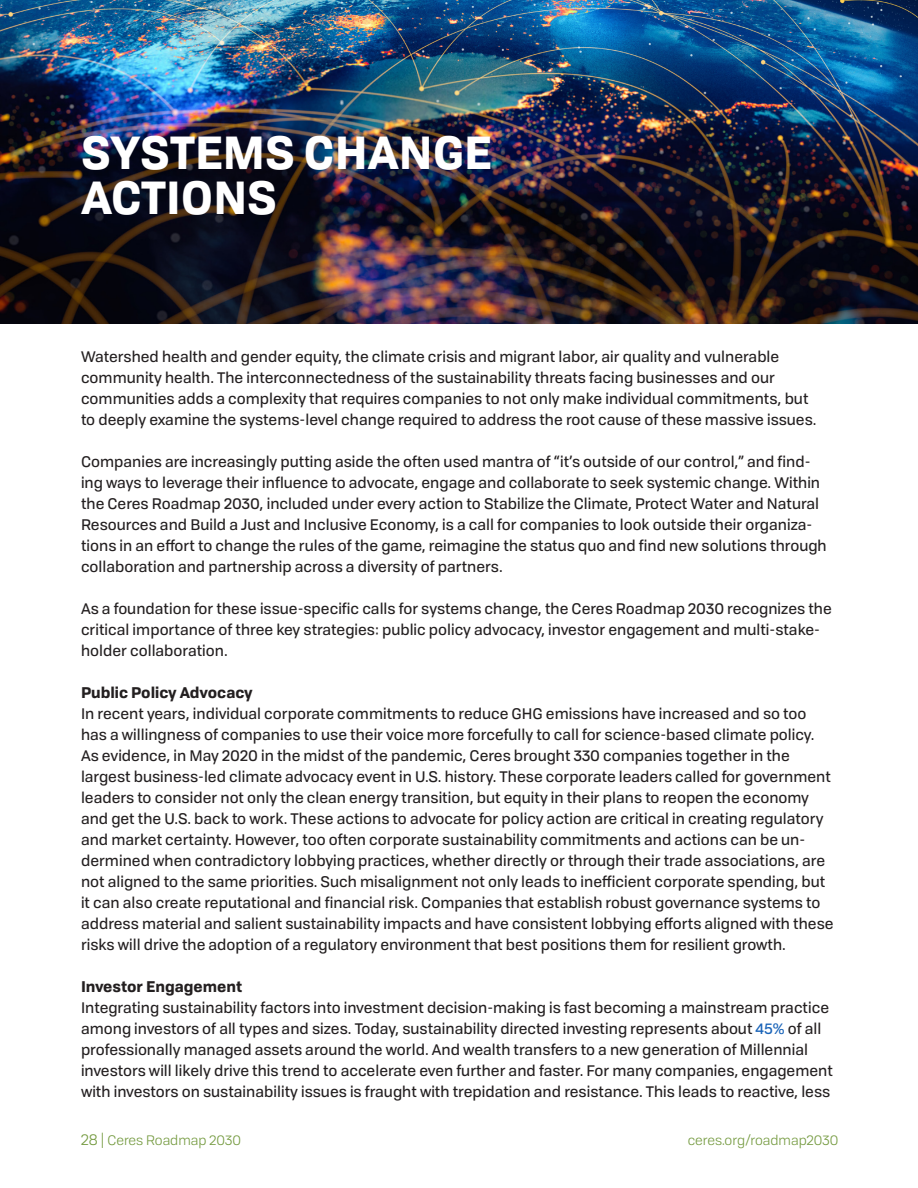
<style>
.page{position:relative;width:918px;height:1188px;background:#fff}
.page>*{position:absolute;margin:0;border:0;box-sizing:border-box;transform-origin:0 0}
.t1{font:700 45px/45px "Tofino Personal";color:#fff}
.t2{font:15px/21px "Tofino Personal";color:#231f20}
.t3{font:13.5px "Tofino Personal";color:#73993e}
.s1{font-weight:700}
.s2{color:#1a64b9}
.s3{font-size:15px}
</style>
<div class="page">
<img style="left:0;top:0;width:918px;height:324px">
<p class="t1" style="left:81px;top:127px;width:413px">SYSTEMS CHANGE<br>ACTIONS</p>
<p class="t2" style="left:81px;top:345px;width:737px">Watershed health and gender equity, the climate crisis and migrant labor, air quality and vulnerable community health. The interconnectedness of the sustainability threats facing businesses and our communities adds a complexity that requires companies to not only make individual commitments, but to deeply examine the systems-level change required to address the root cause of these massive issues.</p>
<p class="t2" style="left:81px;top:450px;width:747px">Companies are increasingly putting aside the often used mantra of “it’s outside of our control,” and find&shy;ing ways to leverage their influence to advocate, engage and collaborate to seek systemic change. Within the Ceres Roadmap 2030, included under every action to Stabilize the Climate, Protect Water and Natural Resources and Build a Just and Inclusive Economy, is a call for companies to look outside their organiza&shy;tions in an effort to change the rules of the game, reimagine the status quo and find new solutions through collaboration and partnership across a diversity of partners.</p>
<p class="t2" style="left:81px;top:597px;width:752px">As a foundation for these issue-specific calls for systems change, the Ceres Roadmap 2030 recognizes the critical importance of three key strategies: public policy advocacy, investor engagement and multi-stake&shy;holder collaboration.</p>
<p class="t2" style="left:81px;top:681px;width:754px"><span class="s1">Public Policy Advocacy<br></span>In recent years, individual corporate commitments to reduce GHG emissions have increased and so too has a willingness of companies to use their voice more forcefully to call for science-based climate policy.<br>As evidence, in May 2020 in the midst of the pandemic, Ceres brought 330 companies together in the largest business-led climate advocacy event in U.S. history. These corporate leaders called for government leaders to consider not only the clean energy transition, but equity in their plans to reopen the economy and get the U.S. back to work. These actions to advocate for policy action are critical in creating regulatory and market certainty. However, too often corporate sustainability commitments and actions can be un&shy;dermined when contradictory lobbying practices, whether directly or through their trade associations, are not aligned to the same priorities. Such misalignment not only leads to inefficient corporate spending, but it can also create reputational and financial risk. Companies that establish robust governance systems to address material and salient sustainability impacts and have consistent lobbying efforts aligned with these risks will drive the adoption of a regulatory environment that best positions them for resilient growth.</p>
<p class="t2" style="left:81px;top:975px;width:754px"><span class="s1">Investor Engagement<br></span>Integrating sustainability factors into investment decision-making is fast becoming a mainstream practice among investors of all types and sizes. Today, sustainability directed investing represents about <span class="s2">45%</span> of all professionally managed assets around the world. And wealth transfers to a new generation of Millennial investors will likely drive this trend to accelerate even further and faster. For many companies, engagement with investors on sustainability issues is fraught with trepidation and resistance. This leads to reactive, less</p>
<p class="t3" style="left:81px;top:1131px;width:162px"><span class="s3">28 |</span> Ceres Roadmap 2030</p>
<p class="t3" style="left:688px;top:1131px;width:152px">ceres.org/roadmap2030</p>
</div>
